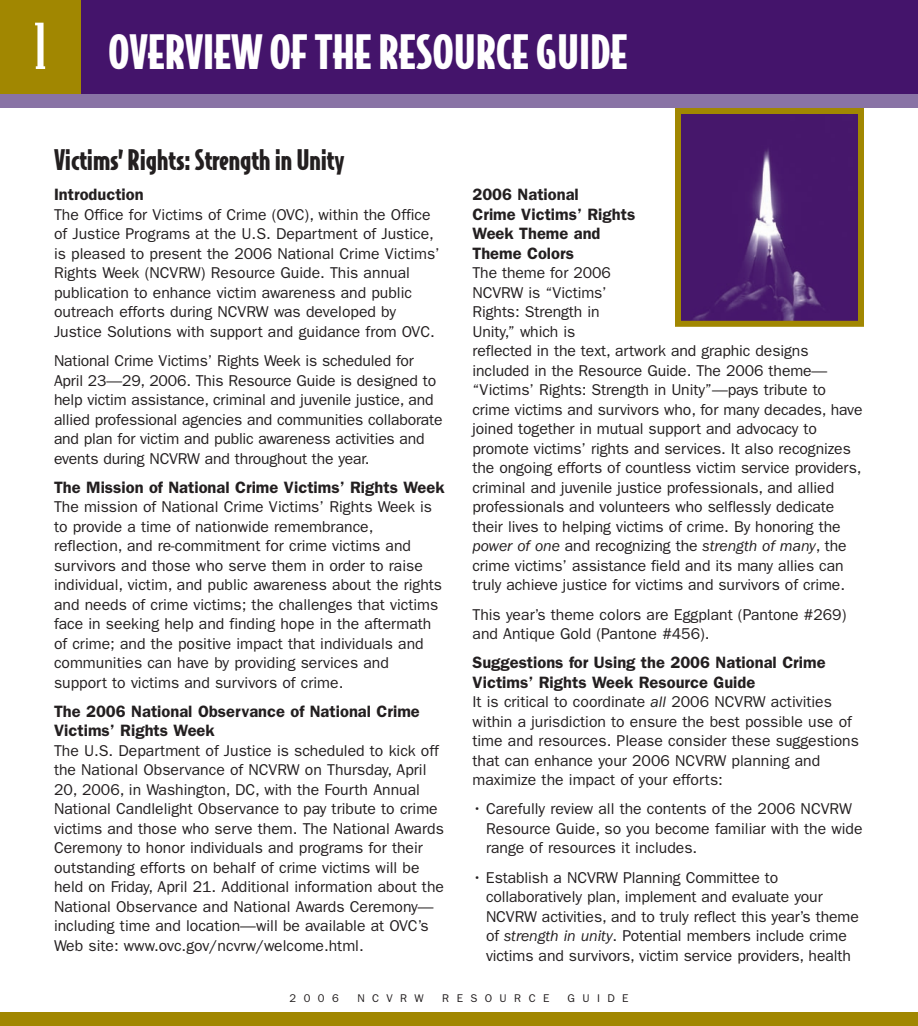
<style>
.page{position:relative;width:918px;height:1026px;background:#fff}
.page>*{position:absolute;margin:0;border:0;box-sizing:border-box;transform-origin:0 0}
.t1{font:900 45px "Bodega Sans";letter-spacing:-.005em;color:#fff}
.t2{font:900 27px "Bodega Sans";letter-spacing:-.005em;color:#231f20}
.t3{font:600 16.5px/19.5px "Franklin Gothic";color:#231f20}
.t4{font:15.75px/19.5px "Franklin Gothic";color:#231f20}
.t5{font:11.25px "Franklin Gothic";letter-spacing:.66em;color:#231f20}
.s1{font-family:"Bodega Serif";font-weight:500;font-size:60px}
.s2{font-style:italic}
</style>
<div class="page">
<div style="left:0;top:1012px;width:918px;height:14px;background:#a18701"></div>
<div style="left:81px;top:0;width:837px;height:94px;background:#44146b"></div>
<div style="left:0;top:0;width:81px;height:94px;background:#a18701"></div>
<div style="left:0;top:94px;width:918px;height:14px;background:#8973a5"></div>
<img style="left:682px;top:115px;width:175px;height:205px">
<div style="left:675px;top:108px;width:189px;height:219px;border:6px solid #a18701"></div>
<p class="t1" style="left:34px;top:27px;width:596px"><span class="s1">1</span> OVERVIEW OF THE RESOURCE GUIDE</p>
<h1 class="t2" style="left:54px;top:145px;width:292px">Victims’ Rights: Strength in Unity</h1>
<p class="t3" style="left:54px;top:186px;width:91px">Introduction</p>
<p class="t4" style="left:54px;top:206px;width:387px">The Office for Victims of Crime (OVC), within the Office of Justice Programs at the U.S. Department of Justice, is pleased to present the 2006 National Crime Victims’ Rights Week (NCVRW) Resource Guide. This annual publication to enhance victim awareness and public outreach efforts during NCVRW was developed by Justice Solutions with support and guidance from OVC.</p>
<p class="t4" style="left:54px;top:352px;width:390px">National Crime Victims’ Rights Week is scheduled for April 23—29, 2006. This Resource Guide is designed to help victim assistance, criminal and juvenile justice, and allied professional agencies and communities collaborate and plan for victim and public awareness activities and events during NCVRW and throughout the year.</p>
<p class="t3" style="left:54px;top:479px;width:392px">The Mission of National Crime Victims’ Rights Week</p>
<p class="t4" style="left:54px;top:498px;width:390px">The mission of National Crime Victims’ Rights Week is to provide a time of nationwide remembrance, reflection, and re-commitment for crime victims and survivors and those who serve them in order to raise individual, victim, and public awareness about the rights and needs of crime victims; the challenges that victims face in seeking help and finding hope in the aftermath of crime; and the positive impact that individuals and communities can have by providing services and support to victims and survivors of crime.</p>
<p class="t3" style="left:54px;top:703px;width:367px">The 2006 National Observance of National Crime<br>Victims’ Rights Week</p>
<p class="t4" style="left:54px;top:742px;width:392px">The U.S. Department of Justice is scheduled to kick off the National Observance of NCVRW on Thursday, April 20, 2006, in Washington, DC, with the Fourth Annual National Candlelight Observance to pay tribute to crime victims and those who serve them. The National Awards Ceremony to honor individuals and programs for their outstanding efforts on behalf of crime victims will be held on Friday, April 21. Additional information about the National Observance and National Awards Ceremony— including time and location—will be available at OVC’s Web site: www.ovc.gov/ncvrw/welcome.html.</p>
<p class="t3" style="left:472px;top:186px;width:164px">2006 National<br>Crime Victims’ Rights<br>Week Theme and<br>Theme Colors</p>
<p class="t4" style="left:472px;top:264px;width:392px">The theme for 2006<br>NCVRW is “Victims’<br>Rights: Strength in<br>Unity,” which is<br>reflected in the text, artwork and graphic designs included in the Resource Guide. The 2006 theme— “Victims’ Rights: Strength in Unity”—pays tribute to crime victims and survivors who, for many decades, have joined together in mutual support and advocacy to promote victims’ rights and services. It also recognizes the ongoing efforts of countless victim service providers, criminal and juvenile justice professionals, and allied professionals and volunteers who selflessly dedicate their lives to helping victims of crime. By honoring the <span class="s2">power of one</span> and recognizing the <span class="s2">strength of many</span>, the crime victims’ assistance field and its many allies can truly achieve justice for victims and survivors of crime.</p>
<p class="t4" style="left:472px;top:606px;width:375px">This year’s theme colors are Eggplant (Pantone #269) and Antique Gold (Pantone #456).</p>
<p class="t3" style="left:472px;top:654px;width:355px">Suggestions for Using the 2006 National Crime<br>Victims’ Rights Week Resource Guide</p>
<p class="t4" style="left:472px;top:693px;width:388px">It is critical to coordinate <span class="s2">all</span> 2006 NCVRW activities within a jurisdiction to ensure the best possible use of time and resources. Please consider these suggestions that can enhance your 2006 NCVRW planning and maximize the impact of your efforts:</p>
<p class="t4" style="left:486px;top:801px;width:378px;text-indent:-14px">• Carefully review all the contents of the 2006 NCVRW<br>Resource Guide, so you become familiar with the wide range of resources it includes.</p>
<p class="t4" style="left:486px;top:869px;width:374px;text-indent:-13px">• Establish a NCVRW Planning Committee to collaboratively plan, implement and evaluate your NCVRW activities, and to truly reflect this year’s theme of <span class="s2">strength in unity</span>. Potential members include crime victims and survivors, victim service providers, health</p>
<p class="t5" style="left:290px;top:995px;width:51px">2006</p>
<p class="t5" style="left:357px;top:995px;width:68px">NCVRW</p>
<p class="t5" style="left:442px;top:995px;width:109px">RESOURCE</p>
<p class="t5" style="left:568px;top:995px;width:62px">GUIDE</p>
</div>
